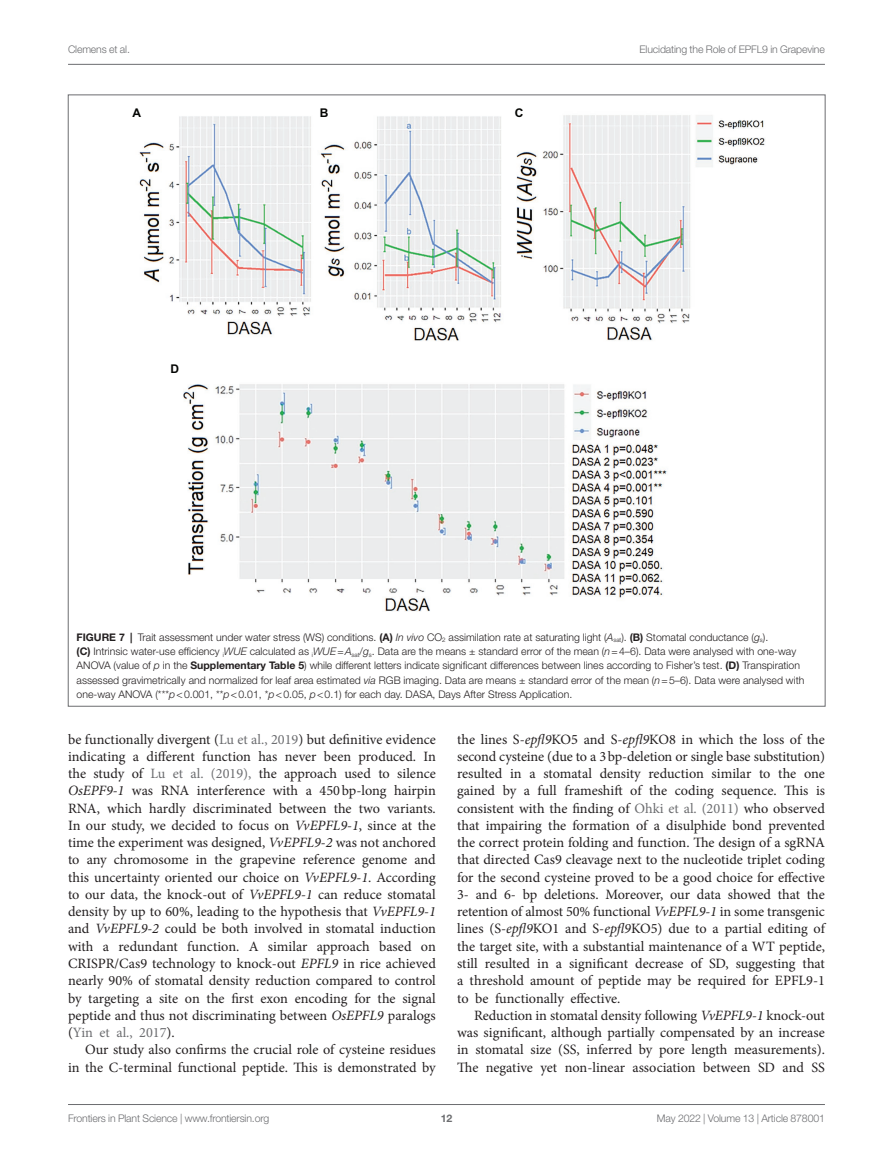
<style>
.page{position:relative;width:893px;height:1170px;background:#fff}
.page>*{position:absolute;margin:0;border:0;box-sizing:border-box;transform-origin:0 0}
.TEXT{font:14.25px/17.2px "Minion Pro";color:#231f20;text-align:justify}
.t1{font:700 12px "Arial";color:#040503}
.FIG_LEG{font:300 10.5px/14.2px "Helvetica Neue LT Std";color:#231f20}
.t2{font:300 10.5px "Helvetica Neue LT Std";letter-spacing:-.015em;color:#6c6d70}
.t3{font:700 10.5px "Helvetica Neue LT Std";color:#6c6d70}
.s1{font-weight:700}
.s2{font-style:italic}
.s3{color:#6c6d70}
</style>
<div class="page">
<hr style="left:68px;top:64px;width:757px;height:1px;background:#6c6d70">
<hr style="left:68px;top:1104px;width:757px;height:1px;background:#6c6d70">
<img style="left:139px;top:115px;width:626px;height:496px">
<p class="t2" style="left:68px;top:42px;width:63px">Clemens et al.</p>
<p class="t2" style="left:639px;top:42px;width:187px">Elucidating the Role of EPFL9 in Grapevine</p>
<p class="t1" style="left:133px;top:104px;width:10px">A</p>
<p class="t1" style="left:170px;top:360px;width:10px">D</p>
<p class="t1" style="left:320px;top:104px;width:10px">B</p>
<p class="t1" style="left:515px;top:104px;width:10px">C</p>
<p class="FIG_LEG" style="left:77px;top:629px;width:729px"><span class="s1">FIGURE 7 |</span> Trait assessment under water stress (WS) conditions. <span class="s1">(A)</span> <span class="s2">In vivo</span> CO<sub>2</sub> assimilation rate at saturating light (<span class="s2">A</span><sub>sat</sub>). <span class="s1">(B)</span> Stomatal conductance (<span class="s2">g</span><sub>s</sub>).<br><span class="s1">(C)</span> Intrinsic water-use efficiency <sub>i</sub><span class="s2">WUE</span> calculated as <sub>i</sub><span class="s2">WUE</span>=<span class="s2">A</span><sub>sat</sub>/<span class="s2">g</span><sub>s</sub>. Data are the means ± standard error of the mean (<span class="s2">n</span>=4–6). Data were analysed with one-way ANOVA (value of <span class="s2">p</span> in the <span class="s1">Supplementary Table 5</span>) while different letters indicate significant differences between lines according to Fisher’s test. <span class="s1">(D)</span> Transpiration assessed gravimetrically and normalized for leaf area estimated <span class="s2">via</span> RGB imaging. Data are means ± standard error of the mean (<span class="s2">n</span>=5–6). Data were analysed with one-way ANOVA (***<span class="s2">p</span>&lt;0.001, **<span class="s2">p</span>&lt;0.01, *<span class="s2">p</span>&lt;0.05, <span class="s2">p</span>&lt;0.1) for each day. DASA, Days After Stress Application.</p>
<p class="TEXT" style="left:68px;top:730px;width:369px">be functionally divergent (<span class="s3">Lu et al., 2019</span>) but definitive evidence indicating a different function has never been produced. In the study of <span class="s3">Lu et al. (2019),</span> the approach used to silence <span class="s2">OsEPF9-1</span> was RNA interference with a 450bp-long hairpin RNA, which hardly discriminated between the two variants.<br>In our study, we decided to focus on <span class="s2">VvEPFL9-1</span>, since at the time the experiment was designed, <span class="s2">VvEPFL9-2</span> was not anchored to any chromosome in the grapevine reference genome and this uncertainty oriented our choice on <span class="s2">VvEPFL9-1</span>. According to our data, the knock-out of <span class="s2">VvEPFL9-1</span> can reduce stomatal density by up to 60%, leading to the hypothesis that <span class="s2">VvEPFL9-1 </span>and <span class="s2">VvEPFL9-2</span> could be both involved in stomatal induction with a redundant function. A similar approach based on CRISPR/Cas9 technology to knock-out <span class="s2">EPFL9</span> in rice achieved nearly 90% of stomatal density reduction compared to control by targeting a site on the first exon encoding for the signal peptide and thus not discriminating between <span class="s2">OsEPFL9</span> paralogs (<span class="s3">Yin et al., 2017</span>).</p>
<p class="TEXT" style="left:68px;top:1041px;width:369px;text-align:right">Our study also confirms the crucial role of cysteine residues<br>in the C-terminal functional peptide. This is demonstrated by</p>
<p class="TEXT" style="left:457px;top:730px;width:369px">the lines S-<span class="s2">epfl9</span>KO5 and S-<span class="s2">epfl9</span>KO8 in which the loss of the second cysteine (due to a 3bp-deletion or single base substitution) resulted in a stomatal density reduction similar to the one gained by a full frameshift of the coding sequence. This is consistent with the finding of <span class="s3">Ohki et al. (2011)</span> who observed that impairing the formation of a disulphide bond prevented the correct protein folding and function. The design of a sgRNA that directed Cas9 cleavage next to the nucleotide triplet coding for the second cysteine proved to be a good choice for effective 3- and 6- bp deletions. Moreover, our data showed that the retention of almost 50% functional <span class="s2">VvEPFL9-1</span> in some transgenic lines (S-<span class="s2">epfl9</span>KO1 and S-<span class="s2">epfl9</span>KO5) due to a partial editing of the target site, with a substantial maintenance of a WT peptide, still resulted in a significant decrease of SD, suggesting that a threshold amount of peptide may be required for EPFL9-1 to be functionally effective.</p>
<p class="TEXT" style="left:457px;top:1006px;width:369px;text-indent:17px">Reduction in stomatal density following <span class="s2">VvEPFL9-1</span> knock-out was significant, although partially compensated by an increase in stomatal size (SS, inferred by pore length measurements).<br>The negative yet non-linear association between SD and SS</p>
<p class="t2" style="left:68px;top:1111px;width:203px">Frontiers in Plant Science | www.frontiersin.org</p>
<p class="t3" style="left:441px;top:1111px;width:13px">12</p>
<p class="t2" style="left:657px;top:1111px;width:169px">May 2022 | Volume 13 | Article 878001</p>
</div>
